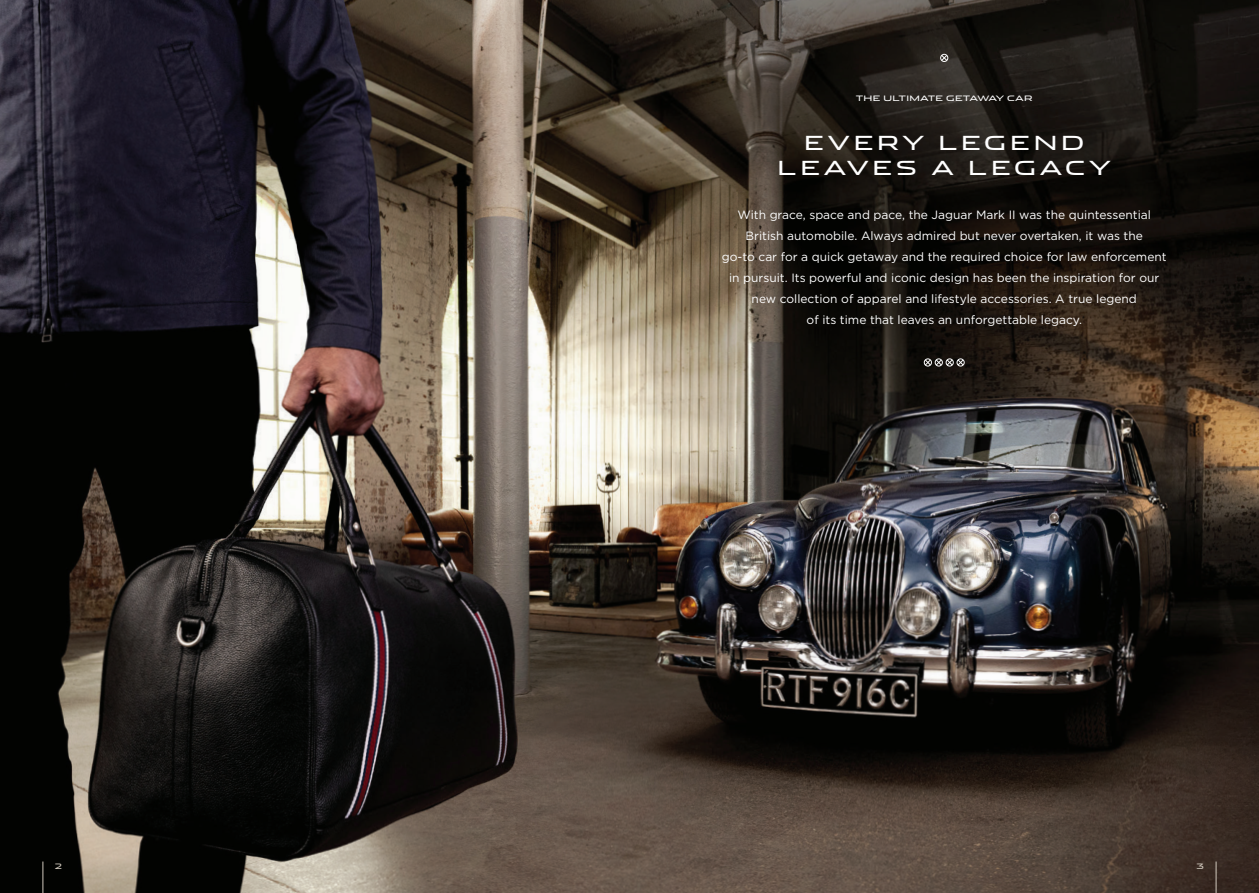
<style>
.page{position:relative;width:1259px;height:893px;background:#fff}
.page>*{position:absolute;margin:0;border:0;box-sizing:border-box;transform-origin:0 0}
.t1{font:19.5px/25.5px "Jaguar";letter-spacing:.2em;color:#fff;text-align:center}
.t2{font:12px/21px "Gotham";color:#fff;text-align:center}
.t3{font:7.5px "Jaguar";letter-spacing:.04em;color:#fff}
.t4{font:7.5px "Jaguar";color:#d0c8bc}
</style>
<div class="page">
<img style="left:0;top:0;width:1259px;height:893px">
<hr style="left:43px;top:861px;width:1px;height:32px;background:#d0c8bc">
<hr style="left:1215px;top:861px;width:1px;height:32px;background:#d0c8bc">
<div style="left:935px;top:358px;width:7px;height:8px;border:1px solid #fff;border-radius:50%"></div>
<div style="left:924px;top:358px;width:8px;height:8px;border:1px solid #fff;border-radius:50%"></div>
<div style="left:956px;top:358px;width:8px;height:8px;border:1px solid #fff;border-radius:50%"></div>
<svg style="left:924px;top:359px;width:40px;height:7px"></svg>
<div style="left:945px;top:358px;width:8px;height:8px;border:1px solid #fff;border-radius:50%"></div>
<svg style="left:940px;top:54px;width:8px;height:8px"></svg>
<div style="left:940px;top:54px;width:8px;height:8px;border:1px solid #fff;border-radius:50%"></div>
<p class="t3" style="left:855px;top:93px;width:179px">THE ULTIMATE GETAWAY CAR</p>
<h1 class="t1" style="left:777px;top:129px;width:335px">EVERY LEGEND<br>LEAVES A LEGACY</h1>
<p class="t2" style="left:722px;top:204px;width:446px">With grace, space and pace, the Jaguar Mark II was the quintessential British automobile. Always admired but never overtaken, it was the<br>go-to car for a quick getaway and the required choice for law enforcement in pursuit. Its powerful and iconic design has been the inspiration for our new collection of apparel and lifestyle accessories. A true legend<br>of its time that leaves an unforgettable legacy.</p>
<p class="t4" style="left:55px;top:859px;width:9px">2</p>
<p class="t4" style="left:1196px;top:859px;width:9px">3</p>
</div>
